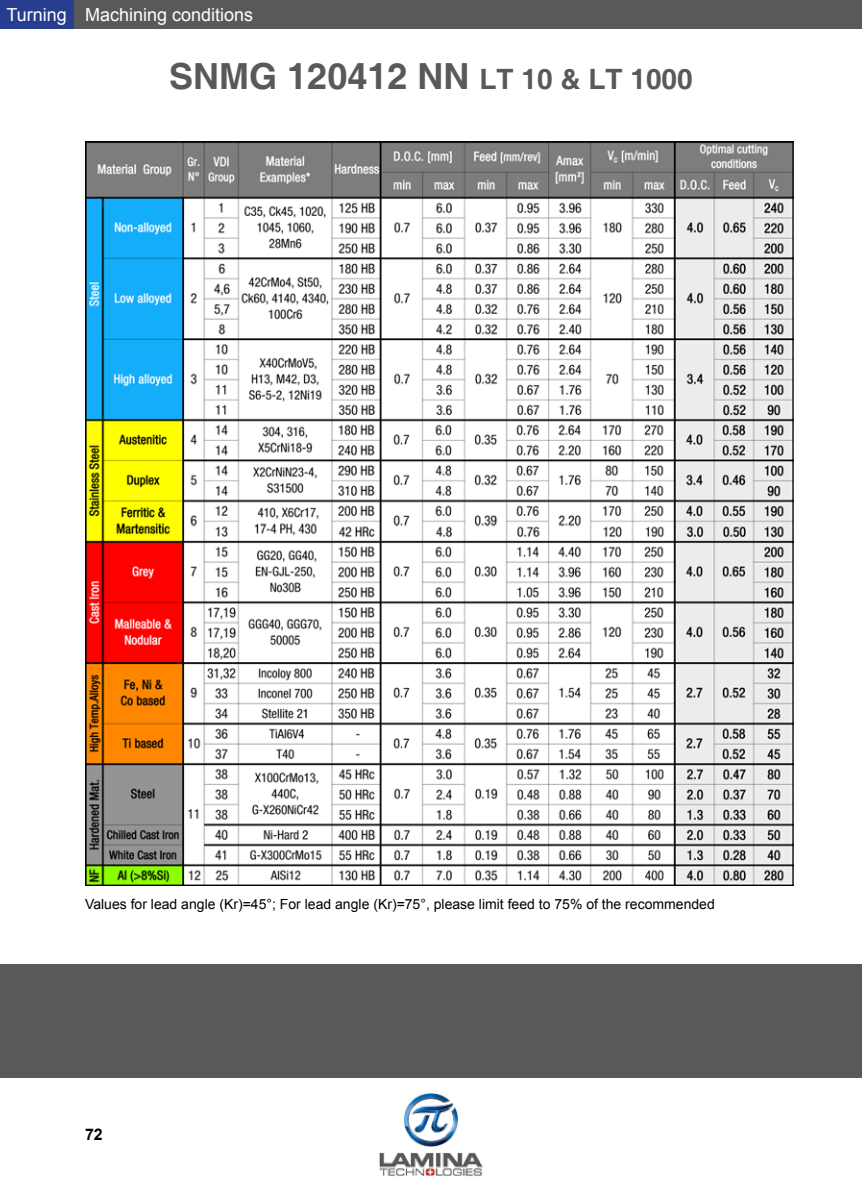
<style>
.page{position:relative;width:862px;height:1191px;background:#fff}
.page>*{position:absolute;margin:0;border:0;box-sizing:border-box;transform-origin:0 0}
.t1{font:700 36px "Helvetica";color:#58595b}
.t2{font:18px "Arial";color:#fff}
.t3{font:700 16px "Arial";color:#000}
.t4{font:14px "Arial";color:#000}
.s1{font-size:28px}
</style>
<div class="page">
<div style="left:0;top:964px;width:862px;height:113px;background:#58595b"></div>
<img style="left:379px;top:1093px;width:104px;height:83px">
<div style="left:0;top:0;width:862px;height:28px;background:#58595b"></div>
<div style="left:0;top:0;width:74px;height:28px;background:#273d90"></div>
<img style="left:85px;top:142px;width:709px;height:743px">
<p class="t2" style="left:6px;top:3px;width:62px">Turning</p>
<p class="t2" style="left:85px;top:3px;width:170px">Machining conditions</p>
<h1 class="t1" style="left:169px;top:54px;width:525px">SNMG 120412 NN <span class="s1">LT 10 &amp; LT 1000</span></h1>
<p class="t4" style="left:85px;top:894px;width:631px">Values for lead angle (Kr)=45°; For lead angle (Kr)=75°, please limit feed to 75% of the recommended</p>
<p class="t3" style="left:85px;top:1123px;width:19px">72</p>
</div>
